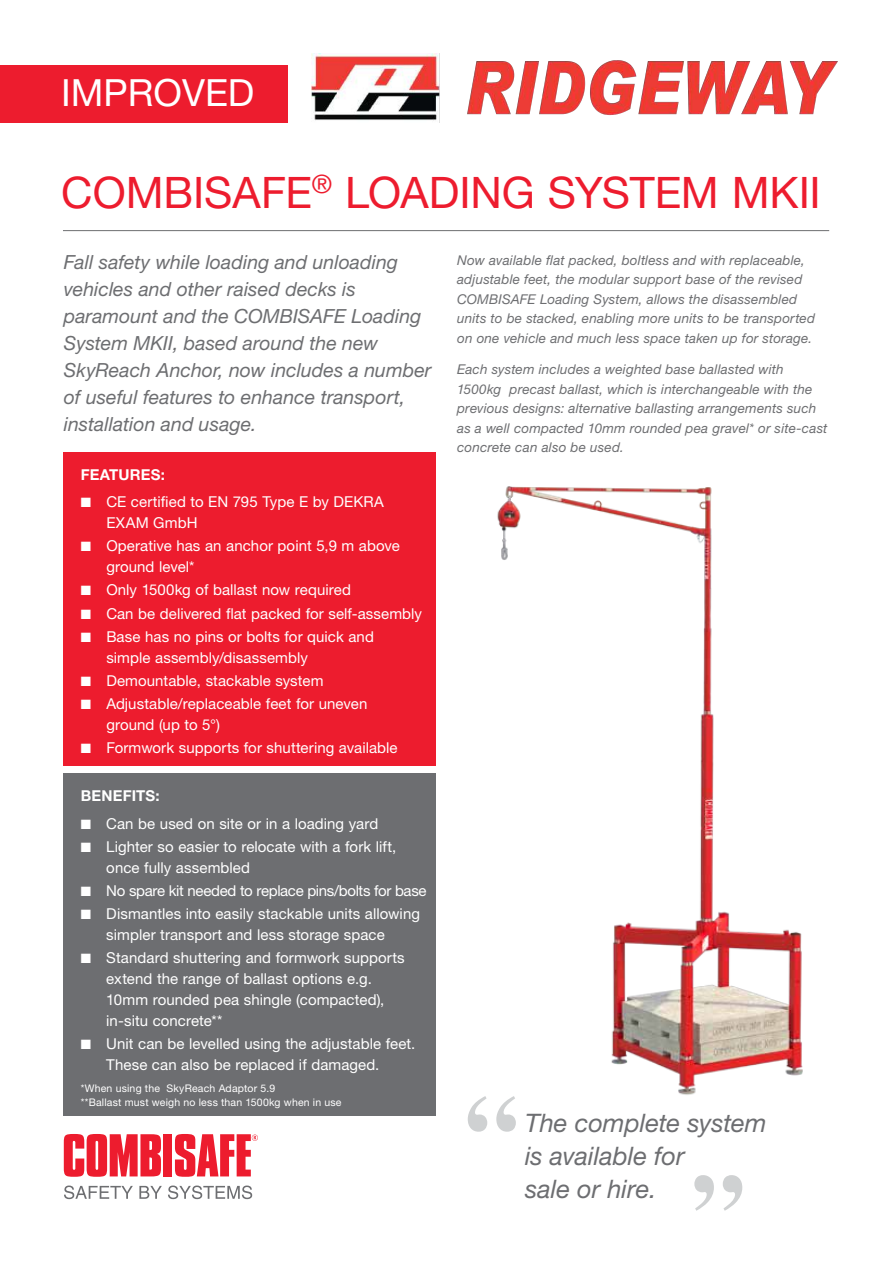
<style>
.page{position:relative;width:893px;height:1263px;background:#fff}
.page>*{position:absolute;margin:0;border:0;box-sizing:border-box;transform-origin:0 0}
.t1{font:43.5px "Helvetica Neue LT Pro";letter-spacing:-.005em;color:#ed1c2e}
.t2{font:37.5px "Helvetica Neue LT Pro";color:#fff}
.t3{font:italic 25.5px/33px "Helvetica Neue LT Pro";color:#6d6e71}
.t4{font:italic 19.5px/27px "Helvetica Neue LT Pro";color:#6d6e71}
.t5{font:15px/21px "Helvetica Neue LT Pro";letter-spacing:.005em;color:#fff}
.t6{font:15px "Helvetica Neue LT Pro";letter-spacing:-.025em;color:#fff}
.t7{font:700 15px "Helvetica Neue LT Pro";letter-spacing:.01em;color:#fff}
.t8{font:italic 13.5px/19.5px "Helvetica Neue LT Pro";letter-spacing:.015em;color:#6d6e71}
.t9{font:10.5px/13.5px "Helvetica Neue LT Pro";letter-spacing:.015em;color:#fff}
</style>
<div class="page">
<img style="left:497px;top:486px;width:306px;height:609px">
<hr style="left:63px;top:230px;width:766px;height:1px;background:#6d6e71">
<div style="left:0;top:65px;width:287px;height:58px;background:#ed1c2e"></div>
<svg style="left:64px;top:1134px;width:97px;height:43px;background:#f04d5b"></svg>
<div style="left:164px;top:1134px;width:8px;height:42px;background:#ed1c2e"></div>
<svg style="left:175px;top:1134px;width:83px;height:43px"></svg>
<svg style="left:64px;top:1185px;width:69px;height:14px"></svg>
<svg style="left:139px;top:1186px;width:23px;height:13px"></svg>
<svg style="left:168px;top:1185px;width:84px;height:14px"></svg>
<svg style="left:468px;top:1096px;width:48px;height:36px"></svg>
<svg style="left:694px;top:1175px;width:48px;height:36px"></svg>
<div style="left:64px;top:452px;width:372px;height:314px;background:#ed1c2e"></div>
<div style="left:64px;top:774px;width:372px;height:342px;background:#6d6e71"></div>
<img style="left:312px;top:53px;width:526px;height:70px">
<h2 class="t2" style="left:61px;top:69px;width:195px">IMPROVED</h2>
<h1 class="t1" style="left:61px;top:165px;width:761px">COMBISAFE<sup>®</sup> LOADING SYSTEM MKII</h1>
<p class="t4" style="left:64px;top:248px;width:369px">Fall safety while loading and unloading vehicles and other raised decks is paramount and the COMBISAFE Loading System MKII, based around the new SkyReach Anchor, now includes a number of useful features to enhance transport, installation and usage.</p>
<p class="t8" style="left:457px;top:250px;width:359px">Now available flat packed, boltless and with replaceable, adjustable feet, the modular support base of the revised COMBISAFE Loading System, allows the disassembled units to be stacked, enabling more units to be transported on one vehicle and much less space taken up for storage.</p>
<p class="t8" style="left:457px;top:359px;width:372px">Each system includes a weighted base ballasted with 1500kg precast ballast, which is interchangeable with the previous designs: alternative ballasting arrangements such as a well compacted 10mm rounded pea gravel* or site-cast concrete can also be used.</p>
<p class="t7" style="left:81px;top:465px;width:86px">FEATURES:</p>
<p class="t5" style="left:106px;top:491px;width:279px;text-indent:-26px">■ CE certified to EN 795 Type E by DEKRA<br>EXAM GmbH</p>
<p class="t5" style="left:106px;top:535px;width:295px;text-indent:-26px">■ Operative has an anchor point 5,9 m above ground level*</p>
<p class="t5" style="left:81px;top:579px;width:272px">■ Only 1500kg of ballast now required</p>
<p class="t5" style="left:81px;top:602px;width:343px">■ Can be delivered flat packed for self-assembly</p>
<p class="t5" style="left:106px;top:625px;width:269px;text-indent:-26px">■ Base has no pins or bolts for quick and simple assembly/disassembly</p>
<p class="t5" style="left:81px;top:670px;width:244px">■ Demountable, stackable system</p>
<p class="t5" style="left:106px;top:693px;width:262px;text-indent:-26px">■ Adjustable/replaceable feet for uneven ground (up to 5°)</p>
<p class="t5" style="left:81px;top:737px;width:318px">■ Formwork supports for shuttering available</p>
<p class="t7" style="left:81px;top:786px;width:80px">BENEFITS:</p>
<p class="t5" style="left:81px;top:812px;width:299px">■ Can be used on site or in a loading yard</p>
<p class="t5" style="left:106px;top:836px;width:292px;text-indent:-26px">■ Lighter so easier to relocate with a fork lift, once fully assembled</p>
<p class="t6" style="left:81px;top:881px;width:347px">■ No spare kit needed to replace pins/bolts for base</p>
<p class="t5" style="left:106px;top:903px;width:315px;text-indent:-26px">■ Dismantles into easily stackable units allowing simpler transport and less storage space</p>
<p class="t5" style="left:106px;top:947px;width:300px;text-indent:-26px">■ Standard shuttering and formwork supports extend the range of ballast options e.g.<br>10mm rounded pea shingle (compacted), in-situ concrete**</p>
<p class="t5" style="left:106px;top:1033px;width:311px;text-indent:-26px">■ Unit can be levelled using the adjustable feet.<br>These can also be replaced if damaged.</p>
<p class="t9" style="left:81px;top:1082px;width:262px">*When using the SkyReach Adaptor 5.9<br>**Ballast must weigh no less than 1500kg when in use</p>
<h3 class="t3" style="left:525px;top:1106px;width:243px">The complete system is available for<br>sale or hire.</h3>
</div>
